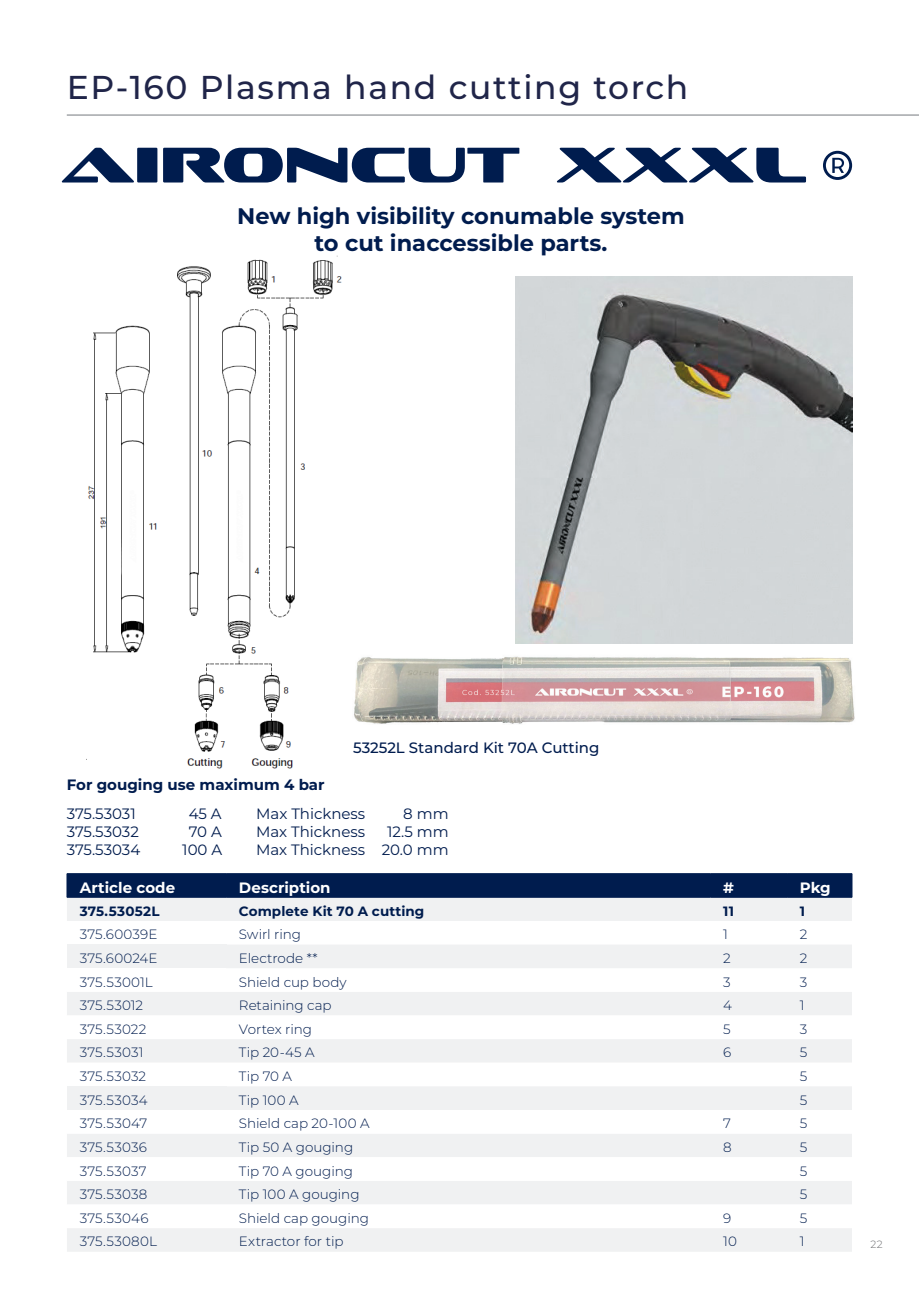
<style>
.page{position:relative;width:919px;height:1289px;background:#fff}
.page>*{position:absolute;margin:0;border:0;box-sizing:border-box;transform-origin:0 0}
.Alineastijl_1{font:51px "Sofachrome Rg";color:#001c4e}
.Pagina_kopjes{font:500 33px "Montserrat";letter-spacing:.05em;color:#202549}
.Alineastijl_1-2{font:700 22.5px "Montserrat";color:#001c4e}
.Alineastijl_1-3{font:15px/18px "Montserrat";color:#001c4e}
.Alineastijl_1-4{font:500 15px "Montserrat";color:#001c4e}
.Alineastijl_1-5{font:700 15px "Montserrat";color:#001c4e}
.Tabel_kop_wit{font:700 15px "Montserrat";letter-spacing:.005em;color:#fff}
.Tabel_bold{font:700 15px "Montserrat";color:#fff}
.Alineastijl_2{font:300 13.5px "Montserrat";color:#001c4e}
.Alineastijl_2-2{font:700 13.5px "Montserrat";letter-spacing:.005em;color:#001c4e}
.t1{font:300 10.5px "Montserrat";color:#6c6d70}
</style>
<div class="page">
<img style="left:86px;top:255px;width:256px;height:514px">
<img style="left:515px;top:276px;width:337px;height:367px">
<hr style="left:67px;top:115px;width:851px;height:1px;background:#757a7e">
<div style="left:67px;top:898px;width:784px;height:353px;background:#f0f1f2"></div>
<svg style="left:67px;top:920px;width:784px;height:308px"></svg>
<svg style="left:226px;top:920px;width:625px;height:24px"></svg>
<div style="left:67px;top:944px;width:159px;height:24px;background:#f0f1f2"></div>
<svg style="left:226px;top:944px;width:625px;height:165px;fill:#f0f1f2"></svg>
<div style="left:67px;top:1086px;width:159px;height:23px;background:#f0f1f2"></div>
<div style="left:67px;top:873px;width:785px;height:24px;background:#001c4e"></div>
<hr style="left:67px;top:897px;width:159px;height:1px;background:#001c4e">
<hr style="left:226px;top:897px;width:484px;height:1px;background:#001c4e">
<hr style="left:710px;top:897px;width:77px;height:1px;background:#001c4e">
<hr style="left:787px;top:897px;width:65px;height:1px;background:#001c4e">
<img style="left:333px;top:646px;width:522px;height:86px">
<svg style="left:823px;top:151px;width:29px;height:29px"></svg>
<p class="Pagina_kopjes" style="left:67px;top:64px;width:623px">EP-160 Plasma hand cutting torch</p>
<p class="Alineastijl_1" style="left:62px;top:132px;width:746px">AIRONCUT XXXL</p>
<p class="Alineastijl_1-2" style="left:237px;top:200px;width:449px">New high visibility conumable system</p>
<p class="Alineastijl_1-2" style="left:314px;top:227px;width:294px">to cut inaccessible parts.</p>
<p class="Alineastijl_1-4" style="left:353px;top:737px;width:248px">53252L Standard Kit 70A Cutting</p>
<p class="Alineastijl_1-5" style="left:67px;top:774px;width:259px">For gouging use maximum 4 bar</p>
<p class="Alineastijl_1-3" style="left:256px;top:804px;width:111px">Max Thickness<br>Max Thickness</p>
<p class="Alineastijl_1-3" style="left:256px;top:840px;width:111px">Max Thickness</p>
<p class="Alineastijl_1-3" style="left:189px;top:803px;width:35px">45 A<br>70 A</p>
<p class="Alineastijl_1-3" style="left:182px;top:839px;width:41px">100 A</p>
<p class="Alineastijl_1-3" style="left:67px;top:804px;width:74px">375.53031<br>375.53032</p>
<p class="Alineastijl_1-3" style="left:67px;top:840px;width:75px">375.53034</p>
<p class="Alineastijl_1-3" style="left:387px;top:804px;width:63px;text-align:right">8 mm<br>12.5 mm</p>
<p class="Alineastijl_1-3" style="left:381px;top:840px;width:68px">20.0 mm</p>
<p class="Tabel_kop_wit" style="left:80px;top:876px;width:97px">Article code</p>
<p class="Tabel_kop_wit" style="left:239px;top:876px;width:93px">Description</p>
<p class="Tabel_bold" style="left:723px;top:876px;width:12px">#</p>
<p class="Tabel_bold" style="left:799px;top:876px;width:32px">Pkg</p>
<p class="Alineastijl_2-2" style="left:80px;top:901px;width:81px">375.53052L</p>
<p class="Alineastijl_2-2" style="left:239px;top:901px;width:187px">Complete Kit 70 A cutting</p>
<p class="Alineastijl_2-2" style="left:723px;top:901px;width:12px">11</p>
<p class="Alineastijl_2-2" style="left:799px;top:901px;width:7px">1</p>
<p class="Alineastijl_2" style="left:80px;top:925px;width:79px">375.60039E</p>
<p class="Alineastijl_2" style="left:239px;top:925px;width:64px">Swirl ring</p>
<p class="Alineastijl_2" style="left:723px;top:925px;width:6px">1</p>
<p class="Alineastijl_2" style="left:799px;top:925px;width:9px">2</p>
<p class="Alineastijl_2" style="left:80px;top:948px;width:79px">375.60024E</p>
<p class="Alineastijl_2" style="left:239px;top:948px;width:80px">Electrode **</p>
<p class="Alineastijl_2" style="left:723px;top:948px;width:9px">2</p>
<p class="Alineastijl_2" style="left:799px;top:948px;width:9px">2</p>
<p class="Alineastijl_2" style="left:80px;top:972px;width:74px">375.53001L</p>
<p class="Alineastijl_2" style="left:239px;top:972px;width:109px">Shield cup body</p>
<p class="Alineastijl_2" style="left:723px;top:972px;width:9px">3</p>
<p class="Alineastijl_2" style="left:799px;top:972px;width:9px">3</p>
<p class="Alineastijl_2" style="left:80px;top:996px;width:65px">375.53012</p>
<p class="Alineastijl_2" style="left:239px;top:996px;width:94px">Retaining cap</p>
<p class="Alineastijl_2" style="left:723px;top:996px;width:10px">4</p>
<p class="Alineastijl_2" style="left:799px;top:996px;width:6px">1</p>
<p class="Alineastijl_2" style="left:80px;top:1019px;width:68px">375.53022</p>
<p class="Alineastijl_2" style="left:239px;top:1019px;width:75px">Vortex ring</p>
<p class="Alineastijl_2" style="left:723px;top:1019px;width:9px">5</p>
<p class="Alineastijl_2" style="left:799px;top:1019px;width:9px">3</p>
<p class="Alineastijl_2" style="left:80px;top:1043px;width:65px">375.53031</p>
<p class="Alineastijl_2" style="left:239px;top:1043px;width:77px">Tip 20-45 A</p>
<p class="Alineastijl_2" style="left:723px;top:1043px;width:10px">6</p>
<p class="Alineastijl_2" style="left:799px;top:1043px;width:9px">5</p>
<p class="Alineastijl_2" style="left:80px;top:1067px;width:68px">375.53032</p>
<p class="Alineastijl_2" style="left:239px;top:1067px;width:55px">Tip 70 A</p>
<p class="Alineastijl_2" style="left:799px;top:1067px;width:9px">5</p>
<p class="Alineastijl_2" style="left:80px;top:1090px;width:69px">375.53034</p>
<p class="Alineastijl_2" style="left:239px;top:1090px;width:61px">Tip 100 A</p>
<p class="Alineastijl_2" style="left:799px;top:1090px;width:9px">5</p>
<p class="Alineastijl_2" style="left:80px;top:1114px;width:69px">375.53047</p>
<p class="Alineastijl_2" style="left:239px;top:1114px;width:132px">Shield cap 20-100 A</p>
<p class="Alineastijl_2" style="left:723px;top:1114px;width:9px">7</p>
<p class="Alineastijl_2" style="left:799px;top:1114px;width:9px">5</p>
<p class="Alineastijl_2" style="left:80px;top:1137px;width:69px">375.53036</p>
<p class="Alineastijl_2" style="left:239px;top:1137px;width:116px">Tip 50 A gouging</p>
<p class="Alineastijl_2" style="left:723px;top:1137px;width:10px">8</p>
<p class="Alineastijl_2" style="left:799px;top:1137px;width:9px">5</p>
<p class="Alineastijl_2" style="left:80px;top:1161px;width:68px">375.53037</p>
<p class="Alineastijl_2" style="left:239px;top:1161px;width:116px">Tip 70 A gouging</p>
<p class="Alineastijl_2" style="left:799px;top:1161px;width:9px">5</p>
<p class="Alineastijl_2" style="left:80px;top:1185px;width:69px">375.53038</p>
<p class="Alineastijl_2" style="left:239px;top:1185px;width:122px">Tip 100 A gouging</p>
<p class="Alineastijl_2" style="left:799px;top:1185px;width:9px">5</p>
<p class="Alineastijl_2" style="left:80px;top:1208px;width:70px">375.53046</p>
<p class="Alineastijl_2" style="left:239px;top:1208px;width:132px">Shield cap gouging</p>
<p class="Alineastijl_2" style="left:723px;top:1208px;width:10px">9</p>
<p class="Alineastijl_2" style="left:799px;top:1208px;width:9px">5</p>
<p class="Alineastijl_2" style="left:80px;top:1232px;width:79px">375.53080L</p>
<p class="Alineastijl_2" style="left:239px;top:1232px;width:106px">Extractor for tip</p>
<p class="Alineastijl_2" style="left:723px;top:1232px;width:15px">10</p>
<p class="Alineastijl_2" style="left:799px;top:1232px;width:6px">1</p>
<p class="t1" style="left:870px;top:1237px;width:14px">22</p>
</div>
